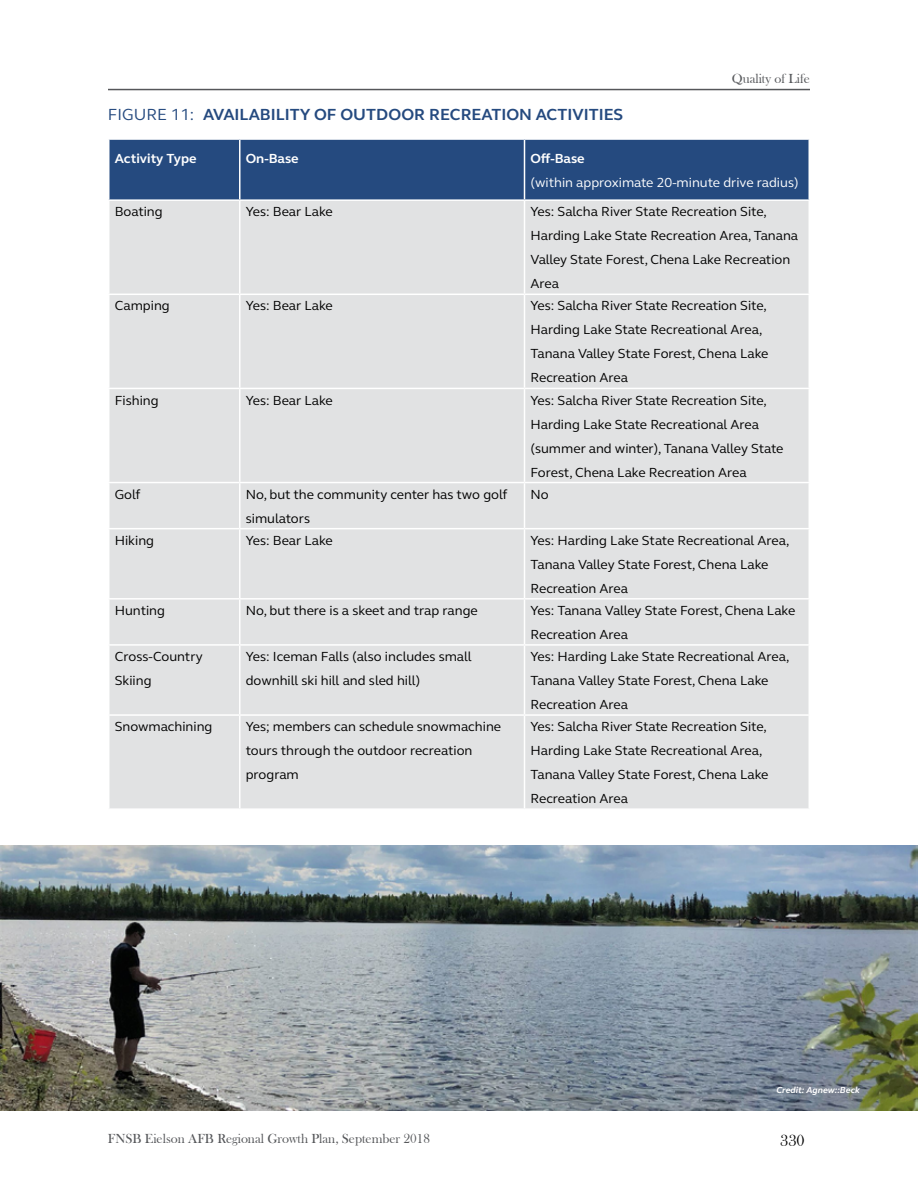
<style>
.page{position:relative;width:918px;height:1188px;background:#fff}
.page>*{position:absolute;margin:0;border:0;box-sizing:border-box;transform-origin:0 0}
.t1{font:700 16.5px "FS Elliot Pro";color:#254a7f}
.t2{font:16.5px "Bask Old Face";color:#000}
.t3{font:13.5px/24px "FS Elliot Pro";color:#000}
.t4{font:13.5px "Bask Old Face";color:#55575a}
.t5{font:13.5px "FS Elliot Pro";color:#fff}
.t6{font:700 13.5px "FS Elliot Pro";color:#fff}
.t7{font:italic 700 9px "FS Elliot Pro";color:#fff}
.s1{font-weight:400}
</style>
<div class="page">
<hr style="left:108px;top:89px;width:702px;height:1px;background:#55575a">
<div style="left:109px;top:140px;width:700px;height:59px;background:#254a7f"></div>
<div style="left:109px;top:201px;width:700px;height:607px;background:#e1e2e3"></div>
<hr style="left:239px;top:140px;width:2px;height:59px;background:#fff">
<hr style="left:524px;top:140px;width:1px;height:59px;background:#fff">
<hr style="left:239px;top:201px;width:2px;height:93px;background:#fff">
<hr style="left:524px;top:201px;width:1px;height:93px;background:#fff">
<hr style="left:108px;top:294px;width:132px;height:1px;background:#fff">
<hr style="left:240px;top:294px;width:285px;height:1px;background:#fff">
<hr style="left:239px;top:295px;width:2px;height:93px;background:#fff">
<hr style="left:525px;top:294px;width:285px;height:1px;background:#fff">
<hr style="left:524px;top:295px;width:1px;height:93px;background:#fff">
<hr style="left:108px;top:388px;width:132px;height:1px;background:#fff">
<hr style="left:240px;top:388px;width:285px;height:1px;background:#fff">
<hr style="left:239px;top:389px;width:2px;height:93px;background:#fff">
<hr style="left:525px;top:388px;width:285px;height:1px;background:#fff">
<hr style="left:524px;top:389px;width:1px;height:93px;background:#fff">
<hr style="left:108px;top:482px;width:132px;height:1px;background:#fff">
<hr style="left:240px;top:482px;width:285px;height:1px;background:#fff">
<hr style="left:239px;top:483px;width:2px;height:45px;background:#fff">
<hr style="left:525px;top:482px;width:285px;height:1px;background:#fff">
<hr style="left:524px;top:483px;width:1px;height:45px;background:#fff">
<hr style="left:108px;top:528px;width:132px;height:1px;background:#fff">
<hr style="left:240px;top:528px;width:285px;height:1px;background:#fff">
<hr style="left:239px;top:529px;width:2px;height:69px;background:#fff">
<hr style="left:525px;top:528px;width:285px;height:1px;background:#fff">
<hr style="left:524px;top:529px;width:1px;height:69px;background:#fff">
<hr style="left:108px;top:598px;width:132px;height:2px;background:#fff">
<hr style="left:240px;top:598px;width:285px;height:2px;background:#fff">
<hr style="left:239px;top:600px;width:2px;height:44px;background:#fff">
<hr style="left:525px;top:598px;width:285px;height:2px;background:#fff">
<hr style="left:524px;top:600px;width:1px;height:44px;background:#fff">
<hr style="left:108px;top:644px;width:132px;height:2px;background:#fff">
<hr style="left:240px;top:644px;width:285px;height:2px;background:#fff">
<hr style="left:239px;top:646px;width:2px;height:68px;background:#fff">
<hr style="left:525px;top:644px;width:285px;height:2px;background:#fff">
<hr style="left:524px;top:646px;width:1px;height:68px;background:#fff">
<hr style="left:108px;top:714px;width:132px;height:2px;background:#fff">
<hr style="left:240px;top:714px;width:285px;height:2px;background:#fff">
<hr style="left:239px;top:716px;width:2px;height:92px;background:#fff">
<hr style="left:525px;top:714px;width:285px;height:2px;background:#fff">
<hr style="left:524px;top:716px;width:1px;height:92px;background:#fff">
<img style="left:0;top:846px;width:918px;height:265px">
<p class="t4" style="left:732px;top:71px;width:80px">Quality of Life</p>
<p class="t1" style="left:108px;top:104px;width:517px"><span class="s1">FIGURE 11:</span> AVAILABILITY OF OUTDOOR RECREATION ACTIVITIES</p>
<p class="t6" style="left:115px;top:149px;width:83px">Activity Type</p>
<p class="t6" style="left:246px;top:149px;width:54px">On-Base</p>
<p class="t6" style="left:531px;top:149px;width:56px">Off-Base</p>
<p class="t5" style="left:531px;top:173px;width:270px">(within approximate 20-minute drive radius)</p>
<p class="t3" style="left:115px;top:199px;width:49px">Boating</p>
<p class="t3" style="left:246px;top:199px;width:89px">Yes: Bear Lake</p>
<p class="t3" style="left:531px;top:199px;width:269px">Yes: Salcha River State Recreation Site, Harding Lake State Recreation Area, Tanana Valley State Forest, Chena Lake Recreation Area</p>
<p class="t3" style="left:115px;top:294px;width:56px">Camping</p>
<p class="t3" style="left:246px;top:294px;width:89px">Yes: Bear Lake</p>
<p class="t3" style="left:531px;top:294px;width:240px">Yes: Salcha River State Recreation Site, Harding Lake State Recreational Area, Tanana Valley State Forest, Chena Lake Recreation Area</p>
<p class="t3" style="left:115px;top:388px;width:45px">Fishing</p>
<p class="t3" style="left:246px;top:388px;width:89px">Yes: Bear Lake</p>
<p class="t3" style="left:531px;top:388px;width:254px">Yes: Salcha River State Recreation Site, Harding Lake State Recreational Area (summer and winter), Tanana Valley State Forest, Chena Lake Recreation Area</p>
<p class="t3" style="left:115px;top:482px;width:27px">Golf</p>
<p class="t3" style="left:246px;top:482px;width:263px">No, but the community center has two golf simulators</p>
<p class="t3" style="left:531px;top:482px;width:20px">No</p>
<p class="t3" style="left:115px;top:528px;width:41px">Hiking</p>
<p class="t3" style="left:246px;top:528px;width:89px">Yes: Bear Lake</p>
<p class="t3" style="left:531px;top:528px;width:261px">Yes: Harding Lake State Recreational Area,<br>Tanana Valley State Forest, Chena Lake<br>Recreation Area</p>
<p class="t3" style="left:115px;top:598px;width:52px">Hunting</p>
<p class="t3" style="left:246px;top:598px;width:234px">No, but there is a skeet and trap range</p>
<p class="t3" style="left:531px;top:598px;width:266px">Yes: Tanana Valley State Forest, Chena Lake<br>Recreation Area</p>
<p class="t3" style="left:115px;top:644px;width:90px">Cross-Country<br>Skiing</p>
<p class="t3" style="left:246px;top:644px;width:227px">Yes: Iceman Falls (also includes small downhill ski hill and sled hill)</p>
<p class="t3" style="left:531px;top:644px;width:261px">Yes: Harding Lake State Recreational Area,<br>Tanana Valley State Forest, Chena Lake<br>Recreation Area</p>
<p class="t3" style="left:115px;top:714px;width:99px">Snowmachining</p>
<p class="t3" style="left:246px;top:714px;width:257px">Yes; members can schedule snowmachine tours through the outdoor recreation program</p>
<p class="t3" style="left:531px;top:714px;width:240px">Yes: Salcha River State Recreation Site, Harding Lake State Recreational Area, Tanana Valley State Forest, Chena Lake Recreation Area</p>
<p class="t4" style="left:108px;top:1131px;width:324px">FNSB Eielson AFB Regional Growth Plan, September 2018</p>
<p class="t7" style="left:776px;top:1084px;width:85px">Credit: Agnew::Beck</p>
<p class="t2" style="left:780px;top:1132px;width:26px">330</p>
</div>
